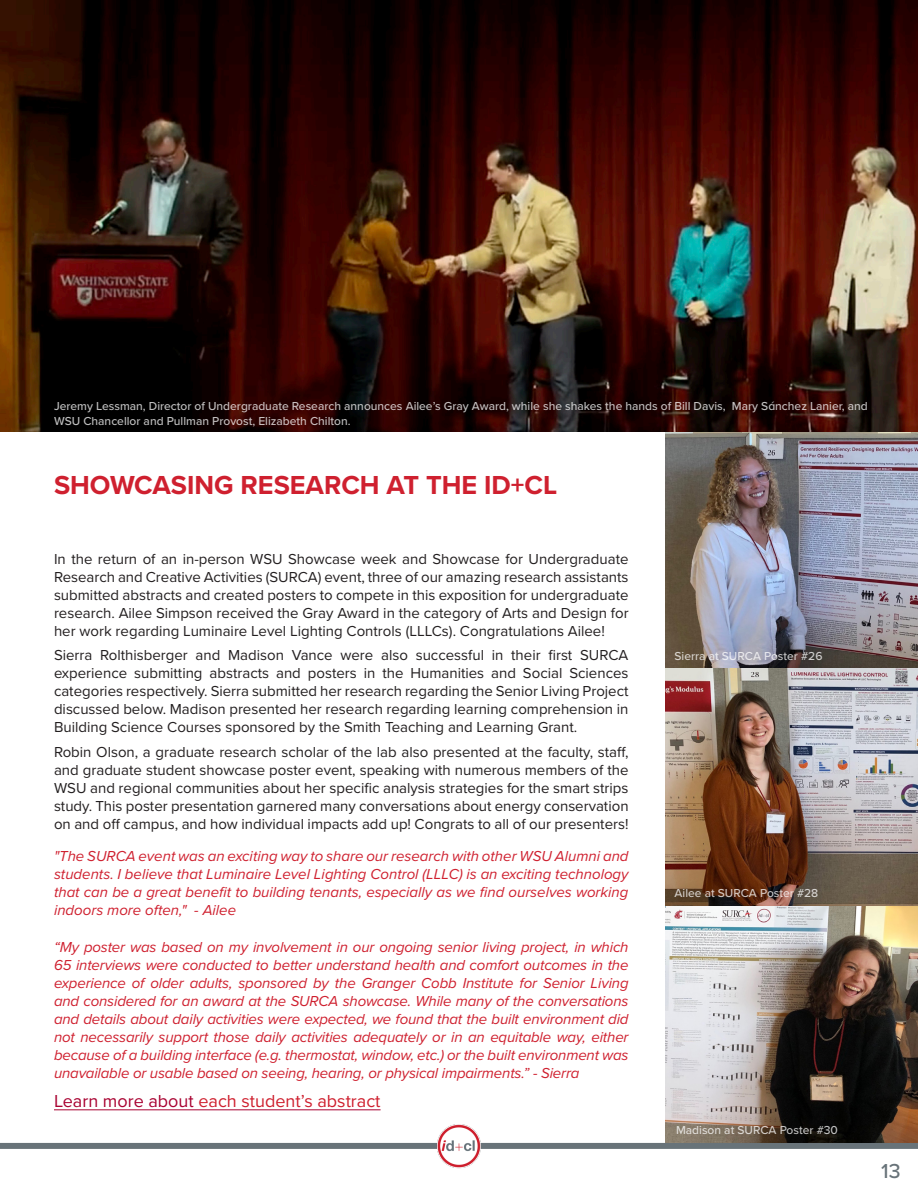
<style>
.page{position:relative;width:918px;height:1188px;background:#fff}
.page>*{position:absolute;margin:0;border:0;box-sizing:border-box;transform-origin:0 0}
.IDCL_Page_Contents{font:700 27px "Proxima Nova";color:#cf202f}
.t1{font:500 21px "Proxima Nova";color:#687379}
.t2{font:18px "Proxima Nova";color:#cf202f}
.IDCL_Body_text{font:15px/18px "Proxima Nova";color:#231f20;text-align:justify}
.t3{font:italic 15px/18px "Proxima Nova";letter-spacing:-.005em;color:#cf202f;text-align:justify}
.t4{font:500 12px/14.4px "Proxima Nova";color:#fff}
.s1{color:#a90332}
</style>
<div class="page">
<div style="left:0;top:1143px;width:918px;height:6px;background:#687379"></div>
<img style="left:432px;top:1124px;width:54px;height:45px">
<img style="left:666px;top:432px;width:252px;height:711px">
<img style="left:0;top:0;width:918px;height:432px">
<hr style="left:54px;top:1109px;width:327px;height:1px;background:#a90332">
<p class="t4" style="left:54px;top:399px;width:815px">Jeremy Lessman, Director of Undergraduate Research announces Ailee’s Gray Award, while she shakes the hands of Bill Davis, Mary Sánchez Lanier, and<br>WSU Chancellor and Pullman Provost, Elizabeth Chilton.</p>
<p class="IDCL_Page_Contents" style="left:54px;top:465px;width:505px">SHOWCASING RESEARCH AT THE ID+CL</p>
<p class="IDCL_Body_text" style="left:54px;top:549px;width:576px">In the return of an in-person WSU Showcase week and Showcase for Undergraduate Research and Creative Activities (SURCA) event, three of our amazing research assistants submitted abstracts and created posters to compete in this exposition for undergraduate research. Ailee Simpson received the Gray Award in the category of Arts and Design for her work regarding Luminaire Level Lighting Controls (LLLCs). Congratulations Ailee!</p>
<p class="IDCL_Body_text" style="left:54px;top:646px;width:576px">Sierra Rolthisberger and Madison Vance were also successful in their first SURCA experience submitting abstracts and posters in the Humanities and Social Sciences categories respectively. Sierra submitted her research regarding the Senior Living Project discussed below. Madison presented her research regarding learning comprehension in Building Science Courses sponsored by the Smith Teaching and Learning Grant.</p>
<p class="IDCL_Body_text" style="left:54px;top:743px;width:576px">Robin Olson, a graduate research scholar of the lab also presented at the faculty, staff, and graduate student showcase poster event, speaking with numerous members of the WSU and regional communities about her specific analysis strategies for the smart strips study. This poster presentation garnered many conversations about energy conservation on and off campus, and how individual impacts add up! Congrats to all of our presenters!</p>
<p class="t3" style="left:54px;top:846px;width:576px">"The SURCA event was an exciting way to share our research with other WSU Alumni and students. I believe that Luminaire Level Lighting Control (LLLC) is an exciting technology that can be a great benefit to building tenants, especially as we find ourselves working indoors more often," - Ailee</p>
<p class="t3" style="left:54px;top:937px;width:576px">“My poster was based on my involvement in our ongoing senior living project, in which 65 interviews were conducted to better understand health and comfort outcomes in the experience of older adults, sponsored by the Granger Cobb Institute for Senior Living and considered for an award at the SURCA showcase. While many of the conversations and details about daily activities were expected, we found that the built environment did not necessarily support those daily activities adequately or in an equitable way, either because of a building interface (e.g. thermostat, window, etc.) or the built environment was unavailable or usable based on seeing, hearing, or physical impairments.” - Sierra</p>
<p class="t2" style="left:54px;top:1088px;width:328px"><span class="s1">Learn more about</span> each student’s abstract</p>
<p class="t4" style="left:675px;top:648px;width:149px">Sierra at SURCA Poster #26</p>
<p class="t4" style="left:675px;top:885px;width:145px">Ailee at SURCA Poster #28</p>
<p class="t4" style="left:676px;top:1122px;width:163px">Madison at SURCA Poster #30</p>
<h2 class="t1" style="left:881px;top:1155px;width:21px">13</h2>
</div>
